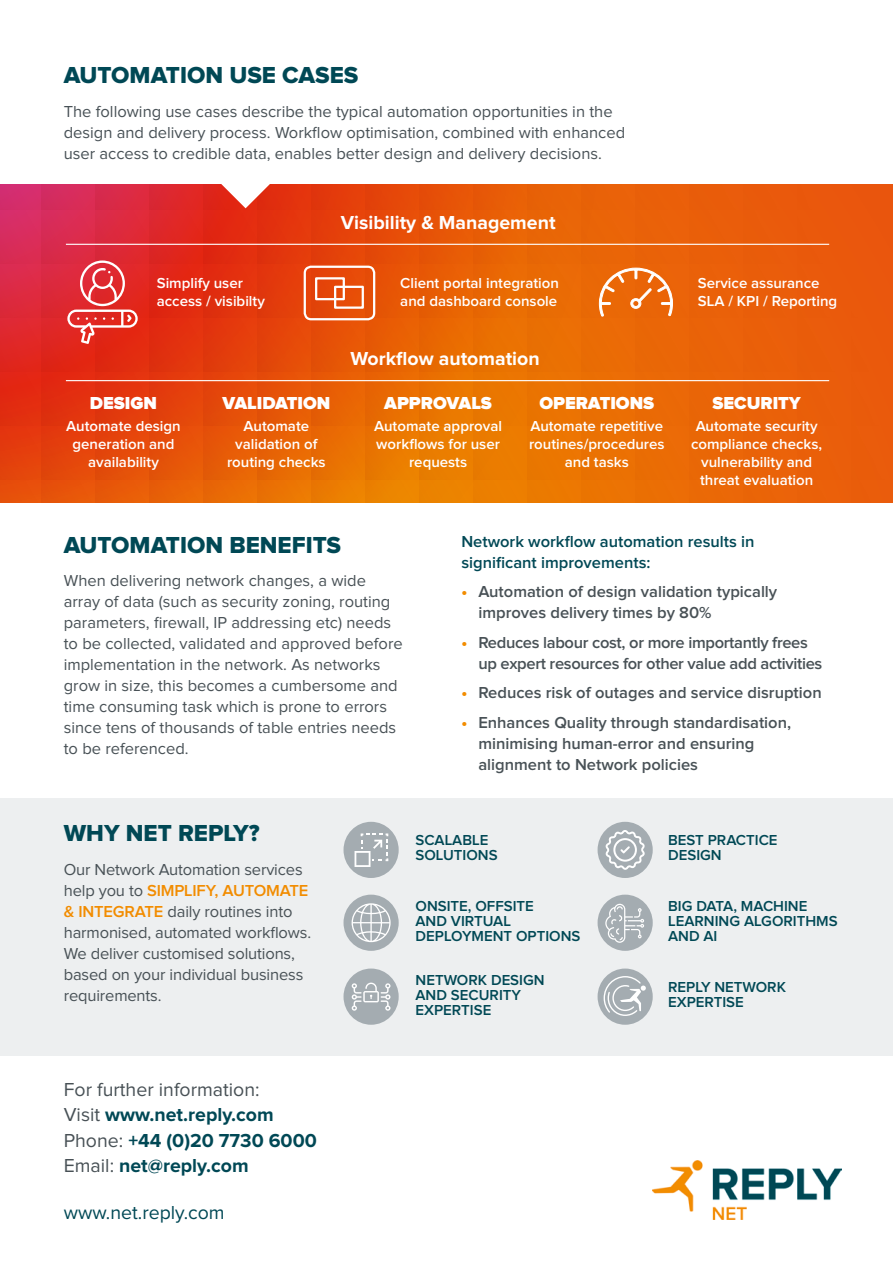
<style>
.page{position:relative;width:893px;height:1263px;background:#fff}
.page>*{position:absolute;margin:0;border:0;box-sizing:border-box;transform-origin:0 0}
.t1{font:24px "Proxima Nova Extrabld";color:#004855}
.t2{font:700 19.5px/25.5px "Proxima Nova";color:#004855}
.t3{font:700 19.5px "Proxima Nova";color:#fff}
.t4{font:19.5px "Proxima Nova";color:#004855}
.t5{font:900 18px "Proxima Nova";color:#fff}
.t6{font:16.5px/21px "Proxima Nova";color:#485156}
.t7{font:600 16.5px/21px "Proxima Nova";color:#485156}
.t8{font:600 16.5px/21px "Proxima Nova";letter-spacing:-.02em;color:#485156}
.t9{font:600 16.5px/21px "Proxima Nova";color:#004855}
.t10{font:600 15px/18px "Proxima Nova";color:#fff;text-align:center}
.t11{font:600 15px/15px "Proxima Nova";color:#004855}
.s1{font-family:"Proxima Nova Extrabld";font-weight:400;color:#f28c00}
.s2{font-weight:600;color:#f28c00}
.s3{font-weight:400;color:#485156}
</style>
<div class="page">
<div style="left:0;top:798px;width:893px;height:258px;background:#edeff0"></div>
<div style="left:598px;top:822px;width:55px;height:56px;background:#a4acb1;border-radius:50%"></div>
<svg style="left:0;top:185px;width:893px;height:318px;background:#e6560d"></svg>
<svg style="left:599px;top:267px;width:74px;height:50px;background:#ed8235"></svg>
<svg style="left:218px;top:184px;width:55px;height:24px"></svg>
<div style="left:343px;top:822px;width:56px;height:56px;background:#a4acb1;border-radius:50%"></div>
<div style="left:343px;top:895px;width:56px;height:56px;background:#a4acb1;border-radius:50%"></div>
<div style="left:598px;top:895px;width:55px;height:56px;background:#a4acb1;border-radius:50%"></div>
<div style="left:343px;top:968px;width:56px;height:57px;background:#a4acb1;border-radius:50%"></div>
<div style="left:598px;top:968px;width:55px;height:57px;background:#a4acb1;border-radius:50%"></div>
<svg style="left:605px;top:904px;width:39px;height:39px"></svg>
<svg style="left:352px;top:982px;width:38px;height:29px"></svg>
<svg style="left:352px;top:903px;width:39px;height:39px"></svg>
<svg style="left:355px;top:833px;width:33px;height:34px"></svg>
<svg style="left:605px;top:830px;width:40px;height:40px"></svg>
<hr style="left:66px;top:380px;width:763px;height:1px;background:#fff">
<hr style="left:66px;top:244px;width:763px;height:1px;background:#fff">
<svg style="left:67px;top:260px;width:71px;height:84px;background:#e54d4c"></svg>
<div style="left:315px;top:277px;width:30px;height:23px;border:2px solid #fff"></div>
<div style="left:334px;top:286px;width:30px;height:23px;border:2px solid #fff"></div>
<div style="left:304px;top:266px;width:71px;height:54px;border:2px solid #fff;border-radius:6px"></div>
<svg style="left:603px;top:975px;width:43px;height:42px"></svg>
<img style="left:653px;top:1160px;width:188px;height:59px">
<h1 class="t1" style="left:64px;top:64px;width:296px">AUTOMATION USE CASES</h1>
<p class="t6" style="left:64px;top:101px;width:563px">The following use cases describe the typical automation opportunities in the design and delivery process. Workflow optimisation, combined with enhanced user access to credible data, enables better design and delivery decisions.</p>
<p class="t3" style="left:341px;top:213px;width:216px">Visibility &amp; Management</p>
<p class="t10" style="left:157px;top:275px;width:110px;text-align:left">Simplify user access / visibilty</p>
<p class="t10" style="left:400px;top:275px;width:160px;text-align:left">Client portal integration and dashboard console</p>
<p class="t10" style="left:698px;top:275px;width:141px;text-align:left">Service assurance<br>SLA / KPI / Reporting</p>
<p class="t5" style="left:90px;top:394px;width:69px">DESIGN</p>
<p class="t10" style="left:66px;top:417px;width:116px">Automate design generation and availability</p>
<p class="t5" style="left:222px;top:395px;width:110px">VALIDATION</p>
<p class="t10" style="left:227px;top:418px;width:100px">Automate validation of routing checks</p>
<p class="t3" style="left:350px;top:350px;width:191px">Workflow automation</p>
<p class="t5" style="left:384px;top:395px;width:109px">APPROVALS</p>
<p class="t10" style="left:374px;top:418px;width:129px">Automate approval workflows for user requests</p>
<p class="t5" style="left:539px;top:395px;width:116px">OPERATIONS</p>
<p class="t10" style="left:529px;top:418px;width:137px">Automate repetitive routines/procedures and tasks</p>
<p class="t5" style="left:712px;top:395px;width:90px">SECURITY</p>
<p class="t10" style="left:691px;top:418px;width:133px">Automate security compliance checks, vulnerability and threat evaluation</p>
<h1 class="t1" style="left:64px;top:534px;width:279px">AUTOMATION BENEFITS</h1>
<p class="t6" style="left:64px;top:571px;width:340px">When delivering network changes, a wide array of data (such as security zoning, routing parameters, firewall, IP addressing etc) needs to be collected, validated and approved before implementation in the network. As networks grow in size, this becomes a cumbersome and time consuming task which is prone to errors since tens of thousands of table entries needs to be referenced.</p>
<p class="t9" style="left:461px;top:531px;width:295px">Network workflow automation results in significant improvements:</p>
<p class="t7" style="left:478px;top:582px;width:300px;text-indent:-17px"><span class="s1">•</span> Automation of design validation typically improves delivery times by 80%</p>
<p class="t8" style="left:478px;top:632px;width:345px;text-indent:-17px"><span class="s1">•</span> Reduces labour cost, or more importantly frees up expert resources for other value add activities</p>
<p class="t7" style="left:461px;top:683px;width:362px"><span class="s1">•</span> Reduces risk of outages and service disruption</p>
<p class="t7" style="left:478px;top:712px;width:314px;text-indent:-17px"><span class="s1">•</span> Enhances Quality through standardisation, minimising human-error and ensuring alignment to Network policies</p>
<h1 class="t1" style="left:64px;top:822px;width:197px">WHY NET REPLY?</h1>
<p class="t6" style="left:64px;top:859px;width:249px">Our Network Automation services help you to <span class="s2">SIMPLIFY, AUTOMATE &amp; INTEGRATE</span> daily routines into harmonised, automated workflows.<br>We deliver customised solutions, based on your individual business requirements.</p>
<p class="t11" style="left:416px;top:833px;width:84px">SCALABLE<br>SOLUTIONS</p>
<p class="t11" style="left:668px;top:833px;width:111px">BEST PRACTICE<br>DESIGN</p>
<p class="t11" style="left:416px;top:899px;width:166px">ONSITE, OFFSITE<br>AND VIRTUAL<br>DEPLOYMENT OPTIONS</p>
<p class="t11" style="left:668px;top:899px;width:171px">BIG DATA, MACHINE<br>LEARNING ALGORITHMS<br>AND AI</p>
<p class="t11" style="left:416px;top:973px;width:131px">NETWORK DESIGN<br>AND SECURITY<br>EXPERTISE</p>
<p class="t11" style="left:668px;top:980px;width:119px">REPLY NETWORK<br>EXPERTISE</p>
<p class="t2" style="left:64px;top:1077px;width:255px"><span class="s3">For further information:<br>Visit</span> www.net.reply.com<br><span class="s3">Phone:</span> +44 (0)20 7730 6000<br><span class="s3">Email:</span> net@reply.com</p>
<p class="t4" style="left:64px;top:1204px;width:162px">www.net.reply.com</p>
</div>
